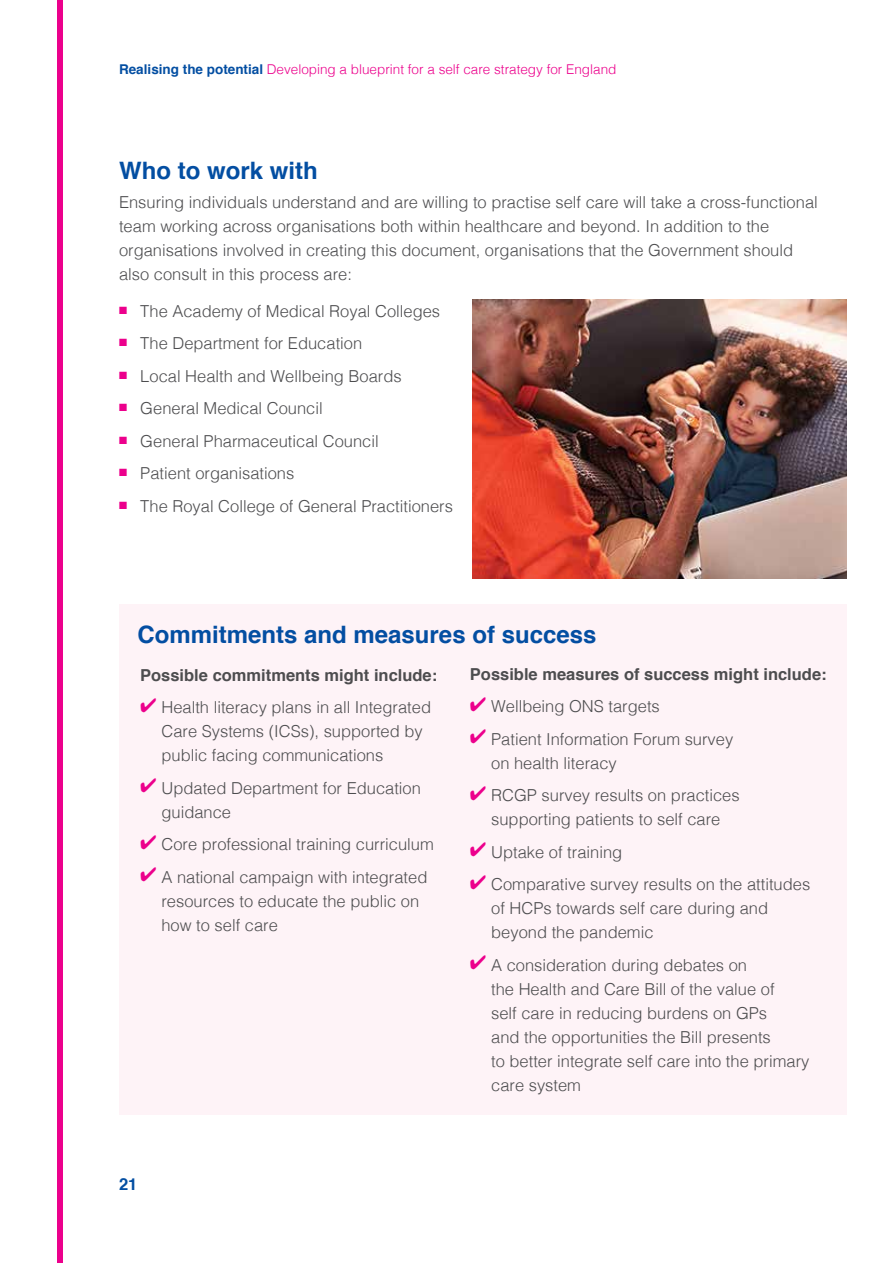
<style>
.page{position:relative;width:893px;height:1263px;background:#fff}
.page>*{position:absolute;margin:0;border:0;box-sizing:border-box;transform-origin:0 0}
.t1{font:700 24px "Helvetica";color:#034ea2}
.t2{font:300 16.5px/24px "Helvetica";color:#4d4d4f}
.t3{font:700 16.5px "Helvetica";color:#4d4d4f}
.t4{font:700 16.5px "Helvetica";color:#034ea2}
.t5{font:300 13.5px "Helvetica";color:#ec008c}
.s1{font-weight:700;color:#034ea2}
.s2{color:#ec008c}
</style>
<div class="page">
<div style="left:119px;top:604px;width:727px;height:511px;background:#fef3f7"></div>
<div style="left:57px;top:0;width:6px;height:1263px;background:#ec008c"></div>
<img style="left:472px;top:300px;width:374px;height:278px">
<p class="t5" style="left:119px;top:58px;width:499px"><span class="s1">Realising the potential</span> Developing a blueprint for a self care strategy for England</p>
<h1 class="t1" style="left:119px;top:152px;width:200px">Who to work with</h1>
<p class="t2" style="left:119px;top:189px;width:700px">Ensuring individuals understand and are willing to practise self care will take a cross-functional team working across organisations both within healthcare and beyond. In addition to the organisations involved in creating this document, organisations that the Government should also consult in this process are:</p>
<p class="t2" style="left:119px;top:298px;width:323px"><sup>■</sup> The Academy of Medical Royal Colleges</p>
<p class="t2" style="left:119px;top:330px;width:245px"><sup>■</sup> The Department for Education</p>
<p class="t2" style="left:119px;top:363px;width:284px"><sup>■</sup> Local Health and Wellbeing Boards</p>
<p class="t2" style="left:119px;top:395px;width:205px"><sup>■</sup> General Medical Council</p>
<p class="t2" style="left:119px;top:428px;width:261px"><sup>■</sup> General Pharmaceutical Council</p>
<p class="t2" style="left:119px;top:460px;width:177px"><sup>■</sup> Patient organisations</p>
<p class="t2" style="left:119px;top:493px;width:335px"><sup>■</sup> The Royal College of General Practitioners</p>
<h1 class="t1" style="left:138px;top:616px;width:460px">Commitments and measures of success</h1>
<p class="t3" style="left:470px;top:661px;width:358px">Possible measures of success might include:</p>
<p class="t2" style="left:470px;top:693px;width:191px"><span class="s2">✔</span> Wellbeing ONS targets</p>
<p class="t2" style="left:491px;top:726px;width:244px;text-indent:-21px"><span class="s2">✔</span> Patient Information Forum survey on health literacy</p>
<p class="t2" style="left:470px;top:782px;width:271px;text-align:center"><span class="s2">✔</span> RCGP survey results on practices supporting patients to self care</p>
<p class="t2" style="left:470px;top:839px;width:154px"><span class="s2">✔</span> Uptake of training</p>
<p class="t2" style="left:491px;top:871px;width:321px;text-indent:-21px"><span class="s2">✔</span> Comparative survey results on the attitudes of HCPs towards self care during and beyond the pandemic</p>
<p class="t2" style="left:491px;top:952px;width:320px;text-indent:-21px"><span class="s2">✔</span> A consideration during debates on<br>the Health and Care Bill of the value of<br>self care in reducing burdens on GPs<br>and the opportunities the Bill presents<br>to better integrate self care into the primary care system</p>
<p class="t3" style="left:140px;top:662px;width:299px">Possible commitments might include:</p>
<p class="t2" style="left:161px;top:694px;width:271px;text-indent:-21px"><span class="s2">✔</span> Health literacy plans in all Integrated<br>Care Systems (ICSs), supported by public facing communications</p>
<p class="t2" style="left:161px;top:775px;width:261px;text-indent:-21px"><span class="s2">✔</span> Updated Department for Education guidance</p>
<p class="t2" style="left:140px;top:831px;width:295px"><span class="s2">✔</span> Core professional training curriculum</p>
<p class="t2" style="left:161px;top:864px;width:267px;text-indent:-21px"><span class="s2">✔</span> A national campaign with integrated resources to educate the public on how to self care</p>
<p class="t4" style="left:119px;top:1171px;width:20px">21</p>
</div>
